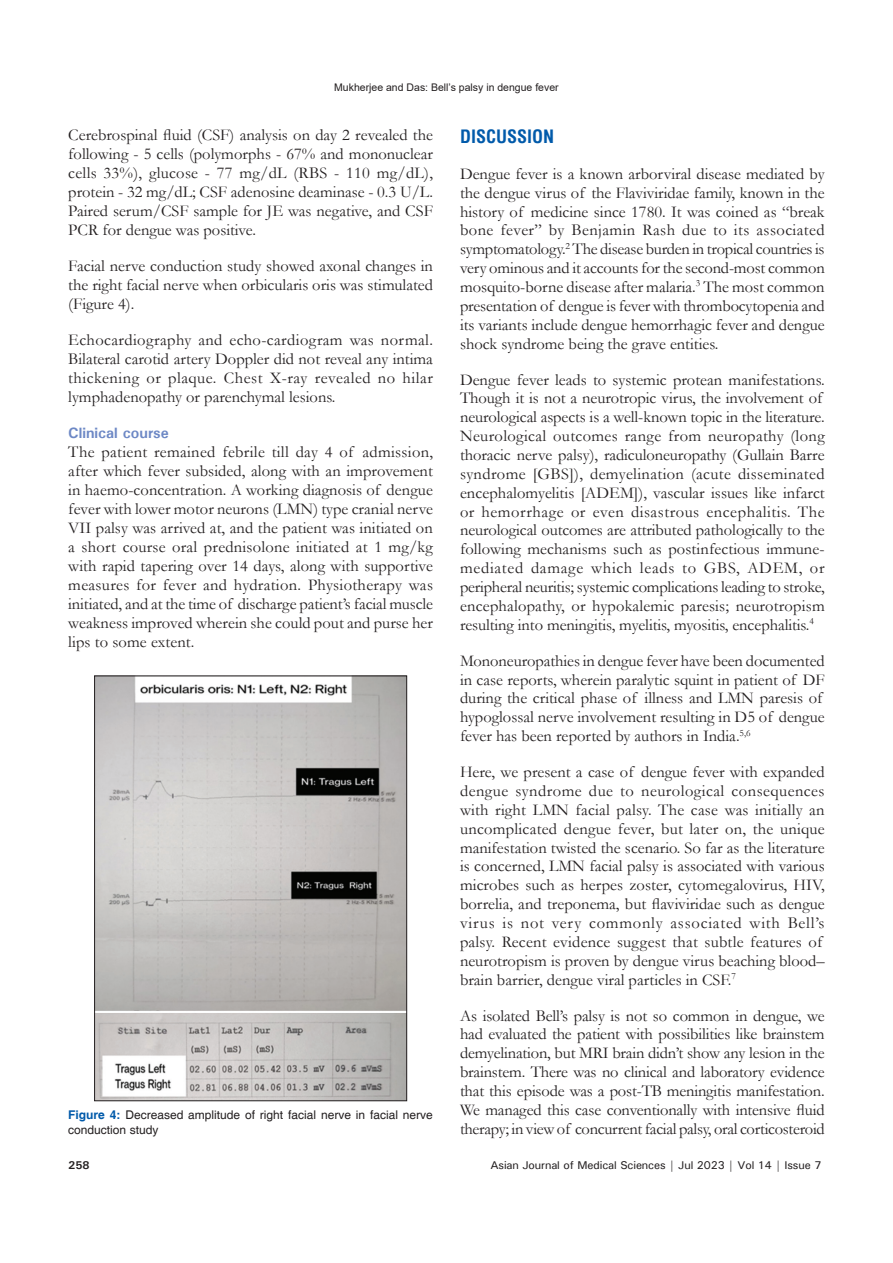
<style>
.page{position:relative;width:893px;height:1263px;background:#fff}
.page>*{position:absolute;margin:0;border:0;box-sizing:border-box;transform-origin:0 0}
.t1{font:700 condensed 18px "Helvetica";color:#015aaa}
.TX{font:16.5px/18.9px "Garamond";color:#231f20;text-align:justify}
.t2{font:700 15px "Univers";color:#6d88c5}
.FGC{font:12px/15px "Helvetica";color:#231f20}
.t3{font:500 11.25px "Univers";letter-spacing:-.01em;color:#231f20}
.t4{font:700 11.25px "Univers";color:#231f20}
.t5{font:10.5px "Arial";color:#231f20}
.s1{font-weight:700;color:#015aaa}
</style>
<div class="page">
<img style="left:96px;top:678px;width:309px;height:421px">
<div style="left:94px;top:676px;width:313px;height:425px;border:1px solid #231f20"></div>
<p class="t5" style="left:334px;top:80px;width:226px">Mukherjee and Das: Bell’s palsy in dengue fever</p>
<p class="TX" style="left:68px;top:125px;width:366px">Cerebrospinal fluid (CSF) analysis on day 2 revealed the following - 5 cells (polymorphs - 67% and mononuclear cells 33%), glucose - 77 mg/dL (RBS - 110 mg/dL), protein - 32 mg/dL; CSF adenosine deaminase - 0.3 U/L.<br>Paired serum/CSF sample for JE was negative, and CSF PCR for dengue was positive.</p>
<p class="TX" style="left:68px;top:256px;width:366px">Facial nerve conduction study showed axonal changes in the right facial nerve when orbicularis oris was stimulated (Figure 4).</p>
<p class="TX" style="left:68px;top:330px;width:366px">Echocardiography and echo-cardiogram was normal.<br>Bilateral carotid artery Doppler did not reveal any intima thickening or plaque. Chest X-ray revealed no hilar lymphadenopathy or parenchymal lesions.</p>
<h2 class="t2" style="left:68px;top:423px;width:102px">Clinical course</h2>
<p class="TX" style="left:68px;top:442px;width:366px">The patient remained febrile till day 4 of admission, after which fever subsided, along with an improvement in haemo-concentration. A working diagnosis of dengue fever with lower motor neurons (LMN) type cranial nerve VII palsy was arrived at, and the patient was initiated on a short course oral prednisolone initiated at 1 mg/kg with rapid tapering over 14 days, along with supportive measures for fever and hydration. Physiotherapy was initiated, and at the time of discharge patient’s facial muscle weakness improved wherein she could pout and purse her lips to some extent.</p>
<p class="FGC" style="left:68px;top:1107px;width:366px"><span class="s1">Figure 4:</span> Decreased amplitude of right facial nerve in facial nerve conduction study</p>
<h1 class="t1" style="left:460px;top:124px;width:96px">DISCUSSION</h1>
<p class="TX" style="left:460px;top:164px;width:366px">Dengue fever is a known arborviral disease mediated by the dengue virus of the Flaviviridae family, known in the history of medicine since 1780. It was coined as “break bone fever” by Benjamin Rash due to its associated symptomatology.<sup>2</sup> The disease burden in tropical countries is very ominous and it accounts for the second-most common mosquito-borne disease after malaria.<sup>3</sup> The most common presentation of dengue is fever with thrombocytopenia and its variants include dengue hemorrhagic fever and dengue shock syndrome being the grave entities.</p>
<p class="TX" style="left:460px;top:370px;width:366px;text-align:left">Dengue fever leads to systemic protean manifestations.<br>Though it is not a neurotropic virus, the involvement of neurological aspects is a well-known topic in the literature.<br>Neurological outcomes range from neuropathy (long thoracic nerve palsy), radiculoneuropathy (Gullain Barre syndrome [GBS]), demyelination (acute disseminated encephalomyelitis [ADEM]), vascular issues like infarct or hemorrhage or even disastrous encephalitis. The neurological outcomes are attributed pathologically to the following mechanisms such as postinfectious immune&shy;mediated damage which leads to GBS, ADEM, or peripheral neuritis; systemic complications leading to stroke, encephalopathy, or hypokalemic paresis; neurotropism resulting into meningitis, myelitis, myositis, encephalitis.<sup>4</sup></p>
<p class="TX" style="left:460px;top:651px;width:366px;text-align:left">Mononeuropathies in dengue fever have been documented in case reports, wherein paralytic squint in patient of DF during the critical phase of illness and LMN paresis of hypoglossal nerve involvement resulting in D5 of dengue fever has been reported by authors in India.<sup>5,6</sup></p>
<p class="TX" style="left:460px;top:762px;width:366px;text-align:left">Here, we present a case of dengue fever with expanded dengue syndrome due to neurological consequences with right LMN facial palsy. The case was initially an uncomplicated dengue fever, but later on, the unique manifestation twisted the scenario. So far as the literature is concerned, LMN facial palsy is associated with various microbes such as herpes zoster, cytomegalovirus, HIV, borrelia, and treponema, but flaviviridae such as dengue virus is not very commonly associated with Bell’s palsy. Recent evidence suggest that subtle features of neurotropism is proven by dengue virus beaching blood– brain barrier, dengue viral particles in CSF.<sup>7</sup></p>
<p class="TX" style="left:460px;top:1005px;width:366px">As isolated Bell’s palsy is not so common in dengue, we had evaluated the patient with possibilities like brainstem demyelination, but MRI brain didn’t show any lesion in the brainstem. There was no clinical and laboratory evidence that this episode was a post-TB meningitis manifestation.<br>We managed this case conventionally with intensive fluid therapy; in view of concurrent facial palsy, oral corticosteroid</p>
<p class="t4" style="left:68px;top:1157px;width:23px">258</p>
<p class="t3" style="left:490px;top:1157px;width:333px">Asian Journal of Medical Sciences | Jul 2023 | Vol 14 | Issue 7</p>
</div>
